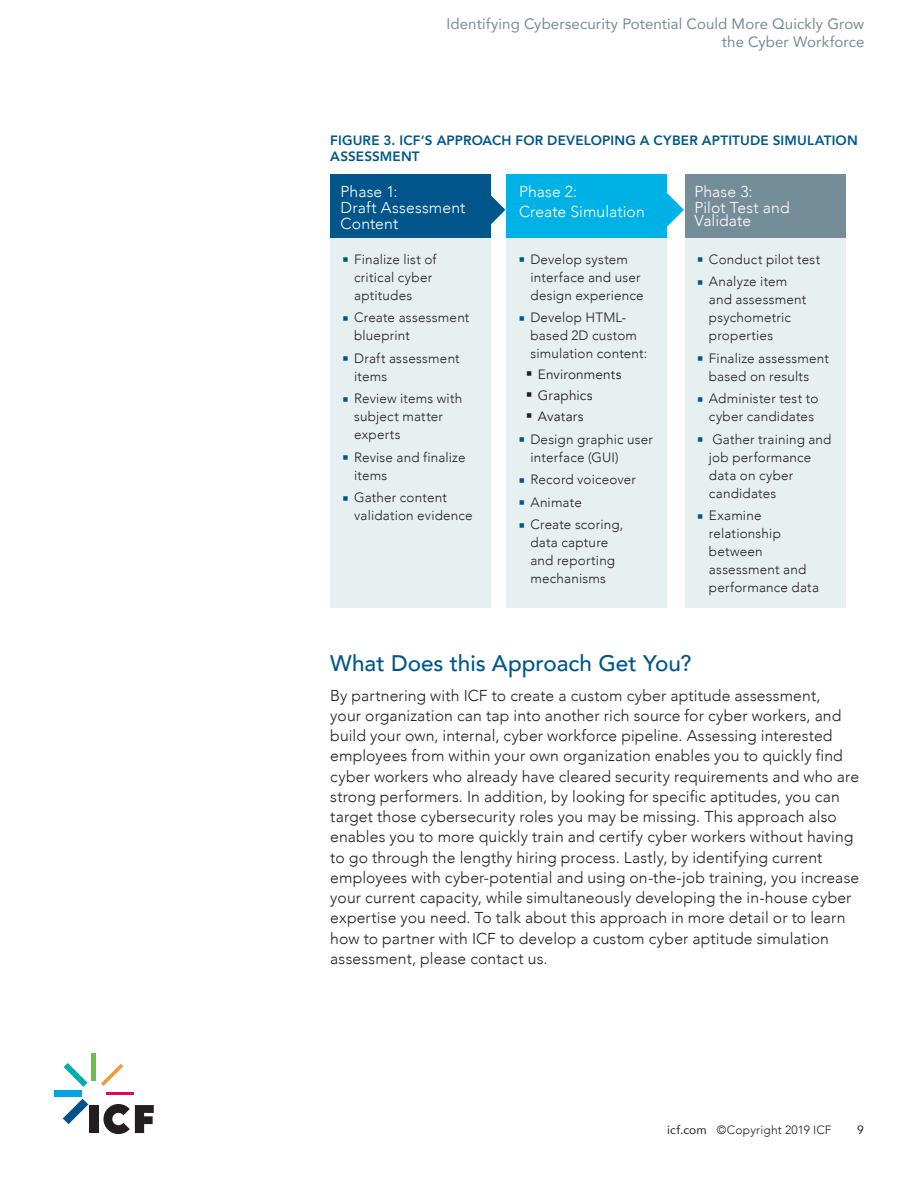
<style>
.page{position:relative;width:918px;height:1188px;background:#fff}
.page>*{position:absolute;margin:0;border:0;box-sizing:border-box;transform-origin:0 0}
.body_paragraph_heade{font:500 22.5px "Avenir";color:#00568a}
.body_paragraph{font:300 15.75px/20.2px "Avenir";letter-spacing:.005em;color:#231f20}
.body_paragraph-2{font:300 15.75px/16.4px "Avenir";letter-spacing:.005em;color:#fff}
.t1{font:15px/18px "Avenir";letter-spacing:.005em;color:#758c99;text-align:right}
.t2{font:300 13.5px/18px "Avenir";letter-spacing:.015em;color:#231f20}
.exhibit_header{font:800 13.5px/16.2px "Avenir";letter-spacing:.015em;color:#00568a}
.t3{font:13.5px "Avenir";letter-spacing:.01em;color:#231f20}
.t4{font:300 12px "Avenir";letter-spacing:.015em;color:#231f20}
.t5{font:12px "Avenir";color:#231f20}
.s1{color:#00568a}
.s2{font-weight:400}
</style>
<div class="page">
<div style="left:330px;top:232px;width:161px;height:376px;background:#e7f0f1"></div>
<div style="left:507px;top:232px;width:160px;height:376px;background:#e7f0f1"></div>
<div style="left:685px;top:232px;width:161px;height:376px;background:#e7f0f1"></div>
<div style="left:330px;top:175px;width:161px;height:63px;background:#00568a"></div>
<div style="left:507px;top:175px;width:160px;height:63px;background:#00b1e5"></div>
<div style="left:685px;top:175px;width:161px;height:63px;background:#758c99"></div>
<svg style="left:491px;top:195px;width:14px;height:29px"></svg>
<svg style="left:667px;top:193px;width:17px;height:34px"></svg>
<svg style="left:63px;top:1099px;width:25px;height:25px"></svg>
<div style="left:54px;top:1090px;width:28px;height:7px;background:#00a2e0"></div>
<svg style="left:64px;top:1063px;width:24px;height:24px"></svg>
<div style="left:91px;top:1053px;width:5px;height:28px;background:#69c14c"></div>
<svg style="left:101px;top:1064px;width:22px;height:22px"></svg>
<hr style="left:106px;top:1092px;width:28px;height:2px;background:#e1085a">
<div style="left:89px;top:1105px;width:9px;height:28px;background:#231f20"></div>
<svg style="left:103px;top:1104px;width:51px;height:30px"></svg>
<p class="t1" style="left:446px;top:15px;width:419px">Identifying Cybersecurity Potential Could More Quickly Grow the Cyber Workforce</p>
<p class="exhibit_header" style="left:330px;top:132px;width:529px">FIGURE 3. ICF’S APPROACH FOR DEVELOPING A CYBER APTITUDE SIMULATION<br>ASSESSMENT</p>
<p class="body_paragraph-2" style="left:341px;top:183px;width:126px">Phase 1:<br>Draft Assessment<br>Content</p>
<p class="body_paragraph-2" style="left:695px;top:183px;width:97px">Phase 3:<br>Pilot Test and</p>
<p class="body_paragraph-2" style="left:519px;top:181px;width:127px;line-height:20.2px">Phase 2:<br>Create Simulation</p>
<p class="body_paragraph-2" style="left:695px;top:213px;width:58px">Validate</p>
<p class="t2" style="left:354px;top:250px;width:84px;text-indent:-12px"><span class="s1">▪</span> Finalize list of critical cyber aptitudes</p>
<p class="t2" style="left:354px;top:309px;width:117px;text-indent:-12px"><span class="s1">▪</span> Create assessment blueprint</p>
<p class="t2" style="left:354px;top:349px;width:107px;text-indent:-12px"><span class="s1">▪</span> Draft assessment items</p>
<p class="t2" style="left:354px;top:390px;width:110px;text-indent:-12px"><span class="s1">▪</span> Review items with subject matter experts</p>
<p class="t2" style="left:354px;top:448px;width:113px;text-indent:-12px"><span class="s1">▪</span> Revise and finalize items</p>
<p class="t2" style="left:354px;top:489px;width:120px;text-indent:-12px"><span class="s1">▪</span> Gather content validation evidence</p>
<p class="t2" style="left:530px;top:250px;width:115px;text-indent:-12px"><span class="s1">▪</span> Develop system interface and user design experience</p>
<p class="t2" style="left:530px;top:309px;width:118px;text-indent:-12px"><span class="s1">▪</span> Develop HTML&shy;based 2D custom simulation content:</p>
<p class="t3" style="left:526px;top:367px;width:97px">▪ Environments</p>
<p class="t3" style="left:526px;top:388px;width:68px">▪ Graphics</p>
<p class="t3" style="left:526px;top:409px;width:59px">▪ Avatars</p>
<p class="t2" style="left:530px;top:430px;width:124px;text-indent:-12px"><span class="s1">▪</span> Design graphic user interface (GUI)</p>
<p class="t2" style="left:518px;top:471px;width:119px"><span class="s1">▪</span> Record voiceover</p>
<p class="t2" style="left:518px;top:493px;width:65px"><span class="s1">▪</span> Animate</p>
<p class="t2" style="left:518px;top:516px;width:107px;text-align:center"><span class="s1">▪</span> Create scoring, data capture<br>and reporting mechanisms</p>
<p class="t2" style="left:697px;top:250px;width:125px"><span class="s1">▪</span> Conduct pilot test</p>
<p class="t2" style="left:709px;top:273px;width:99px;text-indent:-12px"><span class="s1">▪</span> Analyze item and assessment psychometric properties</p>
<p class="t2" style="left:697px;top:349px;width:134px;text-align:center"><span class="s1">▪</span> Finalize assessment based on results</p>
<p class="t2" style="left:697px;top:390px;width:123px;text-align:center"><span class="s1">▪</span> Administer test to cyber candidates</p>
<p class="t2" style="left:709px;top:430px;width:124px;text-indent:-12px"><span class="s1">▪</span> Gather training and job performance data on cyber candidates</p>
<p class="t2" style="left:709px;top:507px;width:112px;text-indent:-12px"><span class="s1">▪</span> Examine relationship between assessment and performance data</p>
<p class="body_paragraph_heade" style="left:330px;top:644px;width:362px">What Does this Approach Get You?</p>
<p class="body_paragraph" style="left:330px;top:685px;width:530px">By partnering with ICF to create a custom cyber aptitude assessment,<br>your organization can tap into another rich source for cyber workers, and build your own, internal, cyber workforce pipeline. Assessing interested employees from within your own organization enables you to quickly find cyber workers who already have cleared security requirements and who are strong performers. In addition, by looking for specific aptitudes, you can target those cybersecurity roles you may be missing. This approach also enables you to more quickly train and certify cyber workers without having to go through the lengthy hiring process. Lastly, by identifying current employees with cyber-potential and using on-the-job training, you increase your current capacity, while simultaneously developing the in-house cyber expertise you need. To talk about this approach in more detail or to learn how to partner with ICF to develop a custom cyber aptitude simulation assessment, please contact us.</p>
<p class="t4" style="left:667px;top:1123px;width:166px"><span class="s2">icf.com</span> ©Copyright 2019 ICF</p>
<p class="t5" style="left:857px;top:1120px;width:8px">9</p>
</div>
